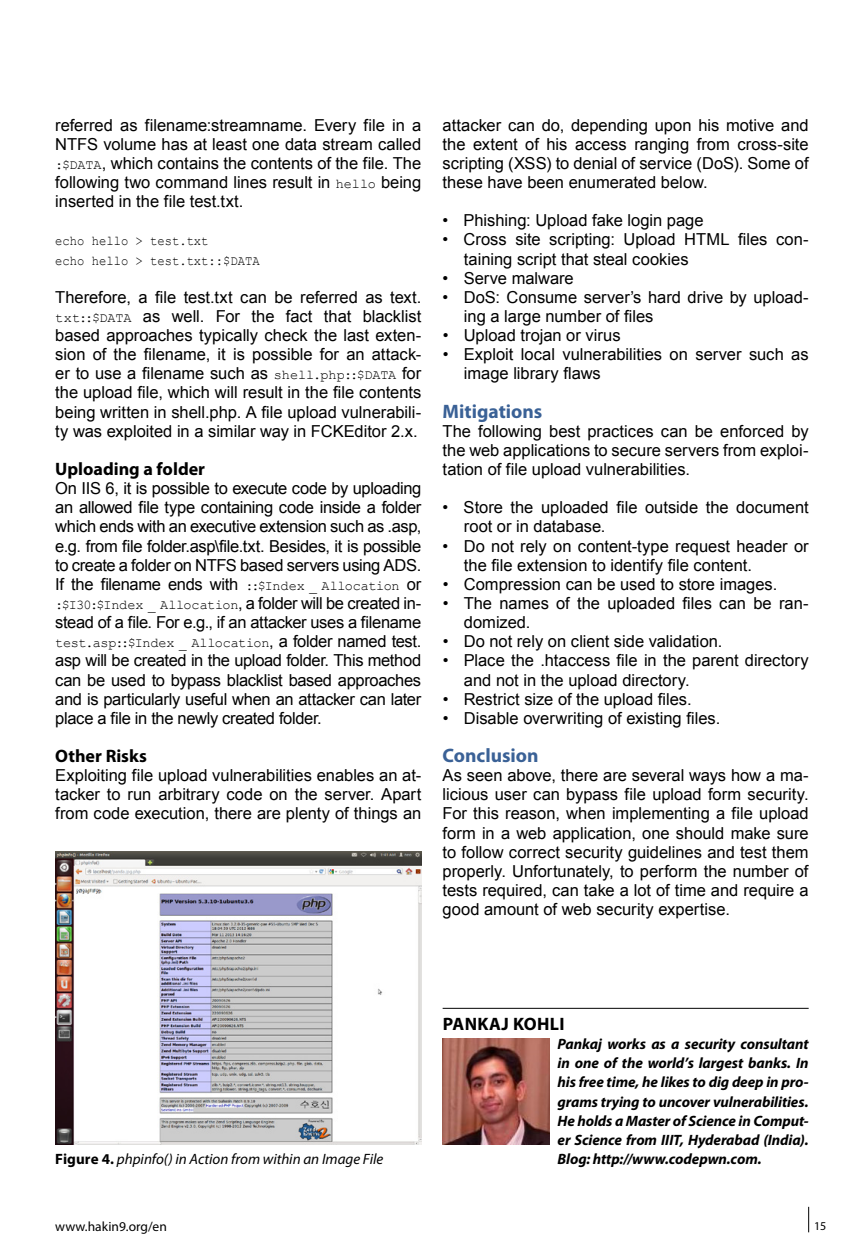
<style>
.page{position:relative;width:864px;height:1246px;background:#fff}
.page>*{position:absolute;margin:0;border:0;box-sizing:border-box;transform-origin:0 0}
.t1{font:700 19.5px "Myriad Pro";color:#3a6196}
.t2{font:700 18px "Myriad Pro";color:#000}
.t3{font:16.5px/19.2px "Arial";color:#000;text-align:justify}
.t4{font:italic 700 15px/19.2px "Myriad Pro";letter-spacing:-.01em;color:#000;text-align:justify}
.t5{font:italic 15px "Myriad Pro";color:#000}
.t6{font:13.5px "Courier New";color:#000}
.t7{font:13.5px/19.2px "Courier New";color:#000;scale:.9 1}
.t8{font:13.5px "Myriad Pro";color:#000}
.t9{font:12px "Myriad Pro";color:#000}
.s1{font-family:"Courier New";font-size:13.5px}
.s2{font-family:"Arial";font-size:16.5px}
.s3{font-weight:700;font-style:normal}
</style>
<div class="page">
<svg style="left:808px;top:1207px;width:1px;height:25px"></svg>
<hr style="left:442px;top:1008px;width:366px;height:1px;background:#000">
<img style="left:442px;top:1039px;width:106px;height:106px">
<img style="left:55px;top:851px;width:366px;height:293px">
<p class="t3" style="left:55px;top:115px;width:367px">referred as filename:streamname. Every file in a NTFS volume has at least one data stream called <span class="s1">:$DATA</span>, which contains the contents of the file. The following two command lines result in <span class="s1">hello</span> being inserted in the file test.txt.</p>
<p class="t7" style="left:55px;top:231px;width:228px">echo hello &gt; test.txt<br>echo hello &gt; test.txt::$DATA</p>
<p class="t3" style="left:55px;top:288px;width:367px">Therefore, a file test.txt can be referred as text. <span class="s1">txt::$DATA</span> as well. For the fact that blacklist based approaches typically check the last exten&shy;sion of the filename, it is possible for an attack&shy;er to use a filename such as <span class="s1">shell.php::$DATA</span> for the upload file, which will result in the file contents being written in shell.php. A file upload vulnerabili&shy;ty was exploited in a similar way in FCKEditor 2.x.</p>
<p class="t2" style="left:55px;top:457px;width:151px">Uploading a folder</p>
<p class="t3" style="left:55px;top:479px;width:367px">On IIS 6, it is possible to execute code by uploading an allowed file type containing code inside a folder which ends with an executive extension such as .asp, e.g. from file folder.asp\file.txt. Besides, it is possible to create a folder on NTFS based servers using ADS.<br>If the filename ends with <span class="s1">::$Index _ Allocation</span> or <span class="s1">:$I30:$Index _ Allocation</span>, a folder will be created in&shy;stead of a file. For e.g., if an attacker uses a filename</p>
<p class="t6" style="left:55px;top:635px;width:367px">test.asp::$Index _ Allocation<span class="s2">, a folder named test.</span></p>
<p class="t3" style="left:55px;top:651px;width:367px">asp will be created in the upload folder. This method can be used to bypass blacklist based approaches and is particularly useful when an attacker can later place a file in the newly created folder.</p>
<p class="t2" style="left:55px;top:744px;width:93px">Other Risks</p>
<p class="t3" style="left:55px;top:766px;width:367px">Exploiting file upload vulnerabilities enables an at&shy;tacker to run arbitrary code on the server. Apart from code execution, there are plenty of things an</p>
<p class="t3" style="left:442px;top:115px;width:367px">attacker can do, depending upon his motive and the extent of his access ranging from cross-site scripting (XSS) to denial of service (DoS). Some of these have been enumerated below.</p>
<p class="t3" style="left:442px;top:211px;width:262px">• Phishing: Upload fake login page</p>
<p class="t3" style="left:463px;top:230px;width:346px;text-indent:-21px">• Cross site scripting: Upload HTML files con&shy;taining script that steal cookies</p>
<p class="t3" style="left:442px;top:268px;width:133px">• Serve malware</p>
<p class="t3" style="left:463px;top:288px;width:346px;text-indent:-21px">• DoS: Consume server’s hard drive by upload&shy;ing a large number of files</p>
<p class="t3" style="left:442px;top:326px;width:179px">• Upload trojan or virus</p>
<p class="t3" style="left:464px;top:345px;width:346px;text-indent:-21px">• Exploit local vulnerabilities on server such as image library flaws</p>
<p class="t1" style="left:442px;top:398px;width:101px">Mitigations</p>
<p class="t3" style="left:442px;top:421px;width:367px">The following best practices can be enforced by the web applications to secure servers from exploi&shy;tation of file upload vulnerabilities.</p>
<p class="t3" style="left:463px;top:498px;width:346px;text-indent:-21px">• Store the uploaded file outside the document root or in database.</p>
<p class="t3" style="left:463px;top:536px;width:346px;text-indent:-21px">• Do not rely on content-type request header or the file extension to identify file content.</p>
<p class="t3" style="left:442px;top:575px;width:336px">• Compression can be used to store images.</p>
<p class="t3" style="left:464px;top:594px;width:346px;text-indent:-21px">• The names of the uploaded files can be ran&shy;domized.</p>
<p class="t3" style="left:442px;top:632px;width:281px">• Do not rely on client side validation.</p>
<p class="t3" style="left:464px;top:651px;width:346px;text-indent:-21px">• Place the .htaccess file in the parent directory and not in the upload directory.</p>
<p class="t3" style="left:442px;top:689px;width:250px">• Restrict size of the upload files.</p>
<p class="t3" style="left:442px;top:709px;width:279px">• Disable overwriting of existing files.</p>
<p class="t1" style="left:442px;top:743px;width:97px">Conclusion</p>
<p class="t3" style="left:442px;top:766px;width:367px">As seen above, there are several ways how a ma&shy;licious user can bypass file upload form security.<br>For this reason, when implementing a file upload form in a web application, one should make sure to follow correct security guidelines and test them properly. Unfortunately, to perform the number of tests required, can take a lot of time and require a good amount of web security expertise.</p>
<p class="t2" style="left:442px;top:1012px;width:83px">Pan kaj Kohl</p>
<p class="t2" style="left:559px;top:1012px;width:7px">i</p>
<p class="t4" style="left:557px;top:1034px;width:252px">Pankaj works as a security consultant in one of the world’s largest banks. In his free time, he likes to dig deep in pro&shy;grams trying to uncover vulnerabilities.<br>He holds a Master of Science in Comput&shy;er Science from IIIT, Hyderabad (India).</p>
<p class="t5" style="left:55px;top:1149px;width:329px"><span class="s3">Figure 4.</span> phpinfo() in Action from within an Image File</p>
<p class="t4" style="left:557px;top:1149px;width:205px">Blog: http://www.codepwn.com.</p>
<p class="t8" style="left:55px;top:1218px;width:113px">www.hakin9.org/en</p>
<p class="t9" style="left:813px;top:1219px;width:14px">15</p>
</div>
